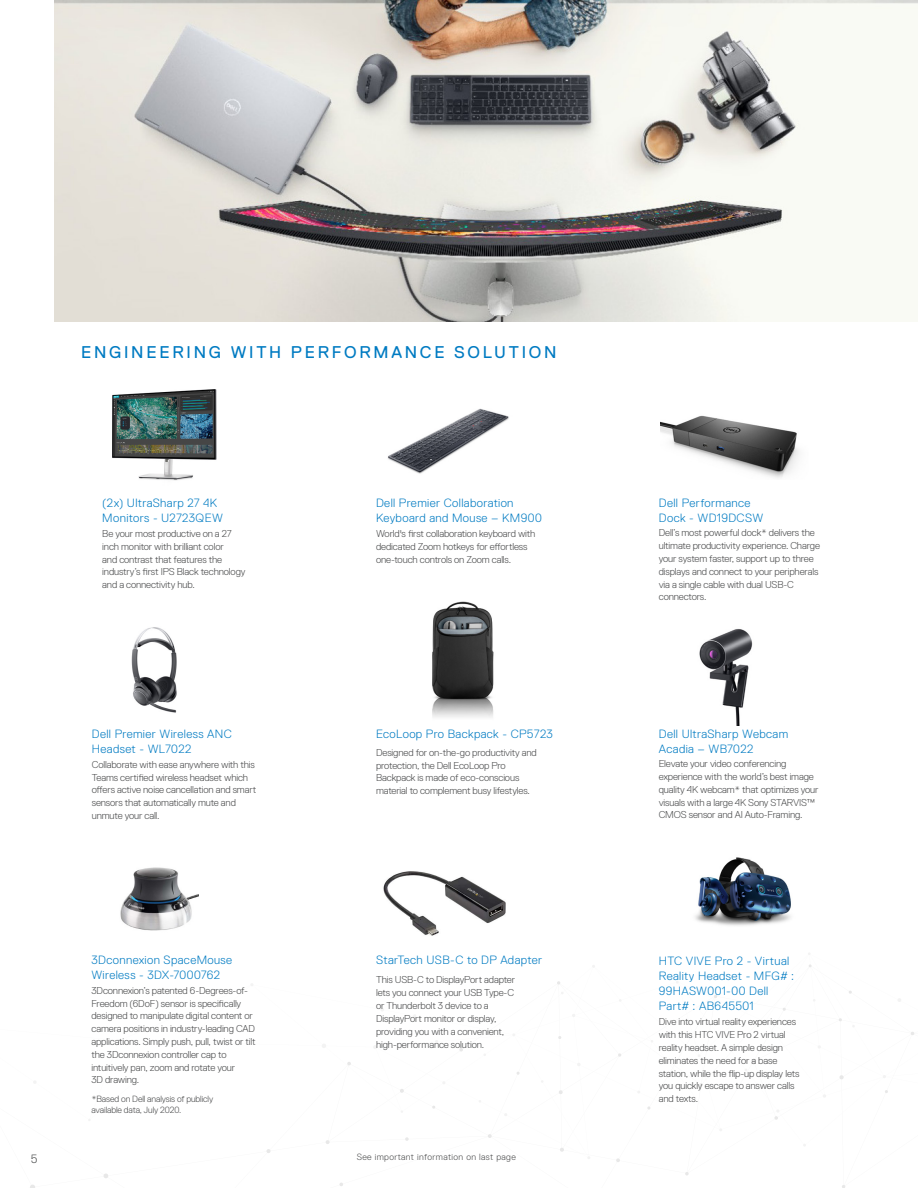
<style>
.page{position:relative;width:918px;height:1188px;background:#fff}
.page>*{position:absolute;margin:0;border:0;box-sizing:border-box;transform-origin:0 0}
.t1{font:16.95px "Dell Replica";letter-spacing:.16em;color:#007bc2}
.t2{font:300 12px "Dell Replica";letter-spacing:.03em;color:#007bc2}
.t3{font:300 12px "Dell Replica";color:#4b4c4d}
.t4{font:300 10.05px/12.9px "Dell Replica";letter-spacing:-.015em;color:#4b4c4d}
.t5{font:300 9px/10.8px "Dell Replica";letter-spacing:-.01em;color:#4b4c4d}
.t6{font:300 9px "Dell Replica";letter-spacing:.04em;color:#4b4c4d}
</style>
<div class="page">
<svg style="left:839px;top:1075px;width:5px;height:4px"></svg>
<svg style="left:616px;top:1158px;width:4px;height:4px"></svg>
<svg style="left:559px;top:1090px;width:4px;height:4px"></svg>
<svg style="left:400px;top:1089px;width:4px;height:4px"></svg>
<svg style="left:266px;top:1149px;width:5px;height:4px"></svg>
<svg style="left:103px;top:1174px;width:5px;height:4px"></svg>
<svg style="left:560px;top:1148px;width:4px;height:4px"></svg>
<svg style="left:774px;top:1110px;width:5px;height:10px"></svg>
<svg style="left:326px;top:1140px;width:4px;height:4px"></svg>
<svg style="left:488px;top:1134px;width:4px;height:4px"></svg>
<svg style="left:405px;top:1137px;width:4px;height:4px"></svg>
<svg style="left:30px;top:1185px;width:5px;height:3px"></svg>
<img style="left:112px;top:389px;width:105px;height:92px">
<img style="left:131px;top:627px;width:46px;height:86px">
<img style="left:120px;top:867px;width:79px;height:64px">
<img style="left:383px;top:871px;width:123px;height:65px">
<img style="left:695px;top:857px;width:96px;height:69px">
<img style="left:388px;top:408px;width:121px;height:66px">
<img style="left:432px;top:601px;width:62px;height:117px">
<img style="left:661px;top:415px;width:138px;height:63px">
<img style="left:54px;top:0;width:864px;height:322px">
<img style="left:699px;top:629px;width:54px;height:97px">
<p class="t1" style="left:81px;top:342px;width:477px">ENGINEERING WITH PERFORMANCE SOLUTION</p>
<p class="t2" style="left:102px;top:497px;width:116px">(2x) UltraSharp 27 4K</p>
<p class="t2" style="left:102px;top:512px;width:122px">Monitors - U2723QEW</p>
<p class="t4" style="left:102px;top:527px;width:131px">Be your most productive on a 27</p>
<p class="t4" style="left:102px;top:540px;width:123px">inch monitor with brilliant color and contrast that features the</p>
<p class="t4" style="left:102px;top:566px;width:145px">industry’s first IPS Black technology and a connectivity hub.</p>
<p class="t3" style="left:31px;top:1152px;width:8px">5</p>
<p class="t2" style="left:92px;top:727px;width:142px">Dell Premier Wireless ANC</p>
<p class="t2" style="left:92px;top:742px;width:101px">Headset - WL7022</p>
<p class="t4" style="left:92px;top:758px;width:165px">Collaborate with ease anywhere with this</p>
<p class="t4" style="left:92px;top:771px;width:158px">Teams certified wireless headset which</p>
<p class="t4" style="left:92px;top:784px;width:166px">offers active noise cancellation and smart</p>
<p class="t4" style="left:92px;top:796px;width:146px">sensors that automatically mute and</p>
<p class="t4" style="left:92px;top:809px;width:69px">unmute your call.</p>
<p class="t2" style="left:91px;top:953px;width:142px">3Dconnexion SpaceMouse</p>
<p class="t2" style="left:91px;top:968px;width:130px">Wireless - 3DX-7000762</p>
<p class="t4" style="left:91px;top:984px;width:158px">3Dconnexion’s patented 6-Degrees-of-</p>
<p class="t4" style="left:91px;top:997px;width:151px">Freedom (6DoF) sensor is specifically</p>
<p class="t4" style="left:91px;top:1009px;width:163px">designed to manipulate digital content or</p>
<p class="t4" style="left:91px;top:1022px;width:165px">camera positions in industry-leading CAD</p>
<p class="t4" style="left:91px;top:1035px;width:166px">applications. Simply push, pull, twist or tilt</p>
<p class="t4" style="left:91px;top:1048px;width:145px">the 3Dconnexion controller cap to intuitively pan, zoom and rotate your<br>3D drawing.</p>
<p class="t5" style="left:91px;top:1093px;width:123px">*Based on Dell analysis of publicly available data, July 2020.</p>
<p class="t2" style="left:376px;top:496px;width:139px">Dell Premier Collaboration</p>
<p class="t2" style="left:376px;top:511px;width:167px">Keyboard and Mouse – KM900</p>
<p class="t4" style="left:376px;top:527px;width:161px">World's first collaboration keyboard with</p>
<p class="t4" style="left:376px;top:540px;width:153px">dedicated Zoom hotkeys for effortless</p>
<p class="t4" style="left:376px;top:553px;width:137px">one-touch controls on Zoom calls.</p>
<p class="t2" style="left:376px;top:727px;width:178px">EcoLoop Pro Backpack - CP5723</p>
<p class="t4" style="left:376px;top:746px;width:162px">Designed for on-the-go productivity and</p>
<p class="t4" style="left:376px;top:759px;width:155px">protection, the Dell EcoLoop Pro<br>Backpack is made of eco-conscious material to complement busy lifestyles.</p>
<p class="t2" style="left:659px;top:497px;width:93px">Dell Performance</p>
<p class="t2" style="left:659px;top:512px;width:106px">Dock - WD19DCSW</p>
<p class="t4" style="left:659px;top:526px;width:158px">Dell’s most powerful dock* delivers the</p>
<p class="t4" style="left:659px;top:539px;width:163px">ultimate productivity experience. Charge</p>
<p class="t4" style="left:659px;top:552px;width:157px">your system faster, support up to three</p>
<p class="t4" style="left:659px;top:565px;width:161px">displays and connect to your peripherals</p>
<p class="t4" style="left:659px;top:578px;width:137px">via a single cable with dual USB-C</p>
<p class="t4" style="left:659px;top:591px;width:49px">connectors.</p>
<p class="t2" style="left:659px;top:727px;width:131px">Dell UltraSharp Webcam</p>
<p class="t2" style="left:659px;top:742px;width:96px">Acadia – WB7022</p>
<p class="t4" style="left:659px;top:757px;width:129px">Elevate your video conferencing</p>
<p class="t4" style="left:659px;top:770px;width:157px">experience with the world’s best image</p>
<p class="t4" style="left:659px;top:783px;width:161px">quality 4K webcam* that optimizes your</p>
<p class="t4" style="left:659px;top:796px;width:158px">visuals with a large 4K Sony STARVIS™</p>
<p class="t4" style="left:659px;top:809px;width:145px">CMOS sensor and AI Auto-Framing.</p>
<p class="t2" style="left:376px;top:954px;width:168px">StarTech USB-C to DP Adapter</p>
<p class="t2" style="left:659px;top:954px;width:132px">HTC VIVE Pro 2 - Virtual</p>
<p class="t2" style="left:659px;top:969px;width:137px">Reality Headset - MFG# :</p>
<p class="t2" style="left:659px;top:984px;width:111px">99HASW001-00 Dell</p>
<p class="t2" style="left:659px;top:999px;width:97px">Part# : AB645501</p>
<p class="t4" style="left:376px;top:974px;width:141px">This USB-C to DisplayPort adapter</p>
<p class="t4" style="left:376px;top:986px;width:140px">lets you connect your USB Type-C</p>
<p class="t4" style="left:376px;top:999px;width:114px">or Thunderbolt 3 device to a</p>
<p class="t4" style="left:376px;top:1012px;width:122px">DisplayPort monitor or display,</p>
<p class="t4" style="left:376px;top:1025px;width:130px">providing you with a convenient,</p>
<p class="t4" style="left:376px;top:1038px;width:110px">high-performance solution.</p>
<p class="t4" style="left:659px;top:1015px;width:139px">Dive into virtual reality experiences</p>
<p class="t4" style="left:659px;top:1028px;width:128px">with this HTC VIVE Pro 2 virtual</p>
<p class="t4" style="left:659px;top:1041px;width:126px">reality headset. A simple design</p>
<p class="t4" style="left:659px;top:1054px;width:120px">eliminates the need for a base</p>
<p class="t4" style="left:659px;top:1067px;width:142px">station, while the flip-up display lets</p>
<p class="t4" style="left:659px;top:1080px;width:137px">you quickly escape to answer calls</p>
<p class="t4" style="left:659px;top:1092px;width:41px">and texts.</p>
<p class="t6" style="left:357px;top:1151px;width:161px">See important information on last page</p>
</div>
